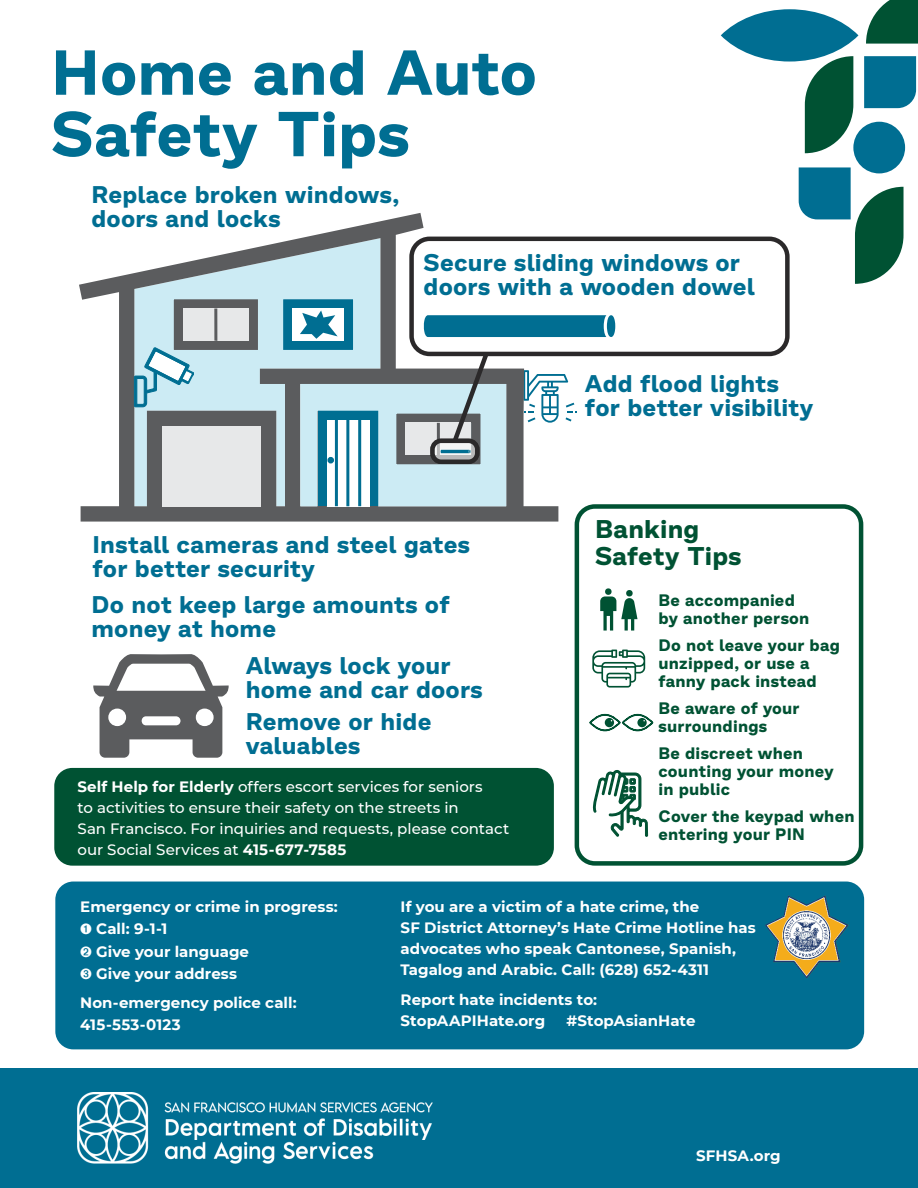
<style>
.page{position:relative;width:918px;height:1188px;background:#fff}
.page>*{position:absolute;margin:0;border:0;box-sizing:border-box;transform-origin:0 0}
.t1{font:700 63px/61.5px "Prodigy Sans";color:#006e92}
.t2{font:700 25.5px/27px "Prodigy Sans";letter-spacing:.015em;color:#005233}
.t3{font:700 24px/24px "Prodigy Sans";letter-spacing:.01em;color:#006e92}
.t4{font:700 16.5px/18px "Prodigy Sans";letter-spacing:.015em;color:#005233}
.t5{font:700 15px/22.5px "Montserrat";letter-spacing:.005em;color:#fff}
.t6{font:500 15px/21px "Montserrat";color:#fff}
.s1{font-weight:700}
</style>
<div class="page">
<div style="left:0;top:1068px;width:918px;height:120px;background:#006e92"></div>
<div style="left:853px;top:122px;width:52px;height:51px;background:#006e92;border-radius:50%"></div>
<div style="left:721px;top:9px;width:137px;height:53px;background:#006e92;border-radius:50%"></div>
<svg style="left:805px;top:56px;width:48px;height:97px"></svg>
<div style="left:864px;top:56px;width:52px;height:52px;background:#006e92"></div>
<svg style="left:866px;top:0;width:52px;height:44px;background:#246a50"></svg>
<svg style="left:799px;top:167px;width:105px;height:117px"></svg>
<img style="left:78px;top:1092px;width:355px;height:71px">
<div style="left:55px;top:882px;width:809px;height:167px;background:#006e92;border-radius:18px"></div>
<img style="left:765px;top:895px;width:84px;height:84px">
<div style="left:575px;top:504px;width:288px;height:362px;border:5px solid #005233;border-radius:18px"></div>
<svg style="left:600px;top:588px;width:38px;height:43px"></svg>
<svg style="left:593px;top:770px;width:55px;height:67px"></svg>
<svg style="left:589px;top:713px;width:65px;height:19px"></svg>
<svg style="left:93px;top:654px;width:136px;height:104px"></svg>
<svg style="left:79px;top:213px;width:479px;height:309px"></svg>
<div style="left:162px;top:426px;width:99px;height:80px;background:#e7e8e9"></div>
<svg style="left:133px;top:290px;width:134px;height:118px;background:#b5ced6"></svg>
<div style="left:409px;top:237px;width:381px;height:119px;border:5px solid #2b292a;border-radius:18px"></div>
<svg style="left:274px;top:290px;width:341px;height:216px"></svg>
<svg style="left:592px;top:650px;width:53px;height:38px"></svg>
<div style="left:54px;top:768px;width:500px;height:98px;background:#005233;border-radius:18px"></div>
<h1 class="t1" style="left:51px;top:48px;width:487px">Home and Auto<br>Safety Tips</h1>
<h3 class="t3" style="left:91px;top:185px;width:309px">Replace broken windows, doors and locks</h3>
<h3 class="t3" style="left:424px;top:253px;width:333px">Secure sliding windows or doors with a wooden dowel</h3>
<h3 class="t3" style="left:585px;top:374px;width:230px">Add flood lights for better visibility</h3>
<h3 class="t3" style="left:93px;top:535px;width:379px">Install cameras and steel gates for better security</h3>
<h3 class="t3" style="left:91px;top:594px;width:360px">Do not keep large amounts of money at home</h3>
<h3 class="t3" style="left:246px;top:656px;width:238px">Always lock your home and car doors</h3>
<h3 class="t3" style="left:246px;top:712px;width:187px">Remove or hide valuables</h3>
<p class="t6" style="left:78px;top:777px;width:433px"><span class="s1">Self Help for Elderly</span> offers escort services for seniors<br>to activities to ensure their safety on the streets in<br>San Francisco. For inquiries and requests, please contact our Social Services at <span class="s1">415-677-7585</span></p>
<h2 class="t2" style="left:595px;top:518px;width:148px">Banking<br>Safety Tips</h2>
<p class="t4" style="left:659px;top:593px;width:152px">Be accompanied by another person</p>
<p class="t4" style="left:659px;top:638px;width:183px">Do not leave your bag unzipped, or use a fanny pack instead</p>
<p class="t4" style="left:659px;top:701px;width:143px">Be aware of your surroundings</p>
<p class="t4" style="left:659px;top:746px;width:177px">Be discreet when counting your money in public</p>
<p class="t4" style="left:659px;top:809px;width:198px">Cover the keypad when entering your PIN</p>
<p class="t5" style="left:80px;top:896px;width:259px">Emergency or crime in progress:<br>➊ Call: 9-1-1<br>➋ Give your language<br>➌ Give your address</p>
<p class="t5" style="left:80px;top:992px;width:218px">Non-emergency police call:<br>415-553-0123</p>
<p class="t5" style="left:401px;top:897px;width:357px;line-height:21px">If you are a victim of a hate crime, the<br>SF District Attorney’s Hate Crime Hotline has advocates who speak Cantonese, Spanish, Tagalog and Arabic. Call: (628) 652-4311</p>
<p class="t5" style="left:401px;top:990px;width:198px;line-height:21px">Report hate incidents to:<br>StopAAPIHate.org</p>
<p class="t5" style="left:567px;top:1011px;width:131px">#StopAsianHate</p>
<p class="t5" style="left:696px;top:1145px;width:86px">SFHSA.org</p>
</div>
